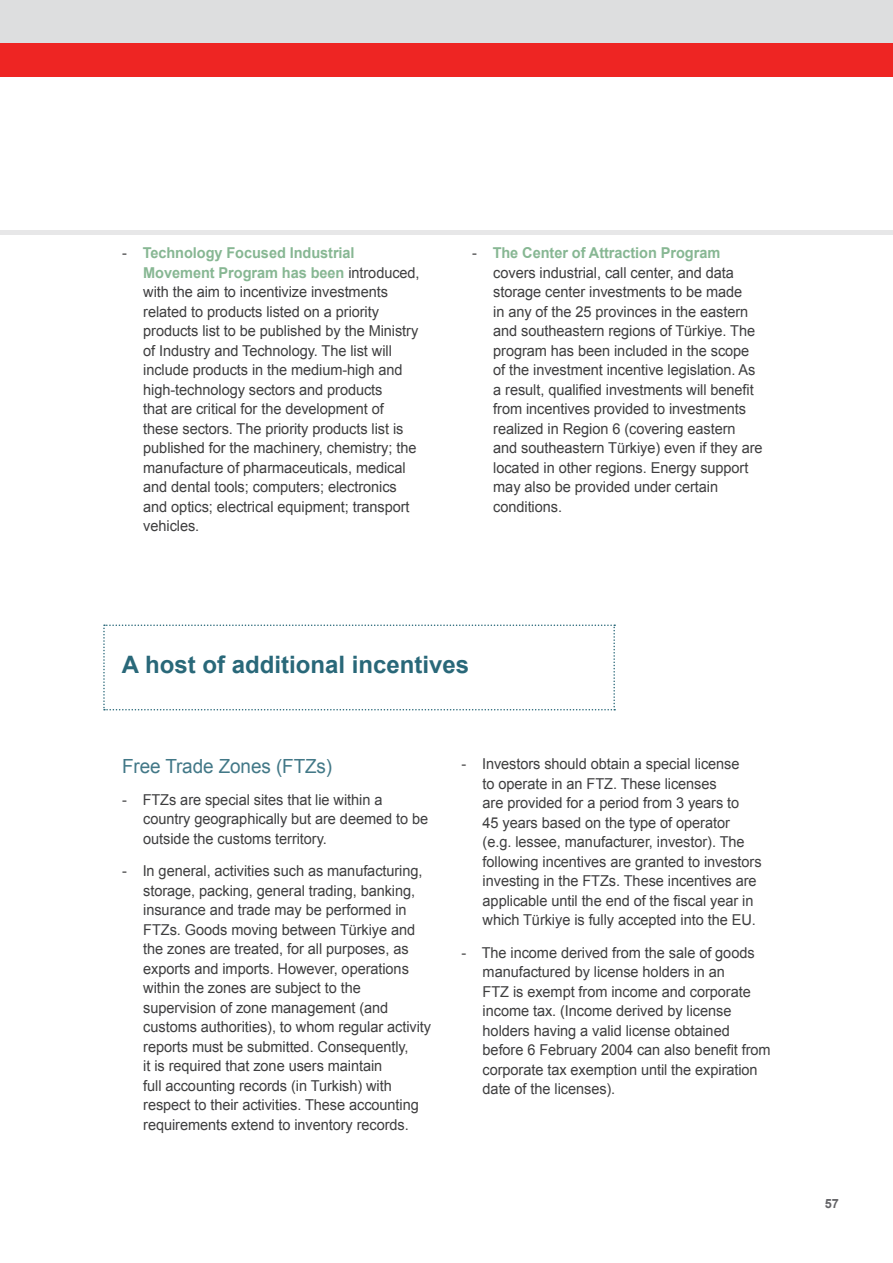
<style>
.page{position:relative;width:893px;height:1263px;background:#fff}
.page>*{position:absolute;margin:0;border:0;box-sizing:border-box;transform-origin:0 0}
.t1{font:700 24px "Arial";color:#296879}
.t2{font:19.5px "Arial";letter-spacing:-.005em;color:#427887}
.t3{font:15px/19.5px "Arial";letter-spacing:-.005em;color:#3e3e3f}
.t4{font:700 12.75px "Arial";color:#636366}
.s1{font-weight:700;color:#87b793}
</style>
<div class="page">
<div style="left:0;top:43px;width:893px;height:34px;background:#ee2523"></div>
<div style="left:0;top:0;width:893px;height:43px;background:#dddedf"></div>
<hr style="left:0;top:230px;width:893px;height:4px;background:#e7e7e8">
<svg style="left:103px;top:624px;width:512px;height:86px"></svg>
<p class="t3" style="left:143px;top:243px;width:278px;text-indent:-21px">- <span class="s1">Technology Focused Industrial Movement Program has been</span> introduced, with the aim to incentivize investments related to products listed on a priority products list to be published by the Ministry of Industry and Technology. The list will include products in the medium-high and high-technology sectors and products<br>that are critical for the development of these sectors. The priority products list is published for the machinery, chemistry; the manufacture of pharmaceuticals, medical and dental tools; computers; electronics and optics; electrical equipment; transport vehicles.</p>
<p class="t3" style="left:493px;top:243px;width:271px;text-indent:-21px">- <span class="s1">The Center of Attraction Program </span>covers industrial, call center, and data storage center investments to be made<br>in any of the 25 provinces in the eastern and southeastern regions of Türkiye. The program has been included in the scope of the investment incentive legislation. As a result, qualified investments will benefit from incentives provided to investments realized in Region 6 (covering eastern and southeastern Türkiye) even if they are located in other regions. Energy support may also be provided under certain conditions.</p>
<h1 class="t1" style="left:122px;top:649px;width:349px">A host of additional incentives</h1>
<h2 class="t2" style="left:122px;top:753px;width:212px">Free Trade Zones (FTZs)</h2>
<p class="t3" style="left:143px;top:790px;width:286px;text-indent:-21px">- FTZs are special sites that lie within a country geographically but are deemed to be outside the customs territory.</p>
<p class="t3" style="left:143px;top:861px;width:289px;text-indent:-21px">- In general, activities such as manufacturing, storage, packing, general trading, banking, insurance and trade may be performed in FTZs. Goods moving between Türkiye and the zones are treated, for all purposes, as exports and imports. However, operations within the zones are subject to the supervision of zone management (and customs authorities), to whom regular activity reports must be submitted. Consequently,<br>it is required that zone users maintain<br>full accounting records (in Turkish) with respect to their activities. These accounting requirements extend to inventory records.</p>
<p class="t3" style="left:483px;top:754px;width:281px;text-indent:-21px">- Investors should obtain a special license<br>to operate in an FTZ. These licenses<br>are provided for a period from 3 years to<br>45 years based on the type of operator (e.g. lessee, manufacturer, investor). The following incentives are granted to investors investing in the FTZs. These incentives are applicable until the end of the fiscal year in which Türkiye is fully accepted into the EU.</p>
<p class="t3" style="left:483px;top:943px;width:290px;text-indent:-21px">- The income derived from the sale of goods manufactured by license holders in an<br>FTZ is exempt from income and corporate income tax. (Income derived by license holders having a valid license obtained before 6 February 2004 can also benefit from corporate tax exemption until the expiration date of the licenses).</p>
<p class="t4" style="left:825px;top:1195px;width:16px">57</p>
</div>
